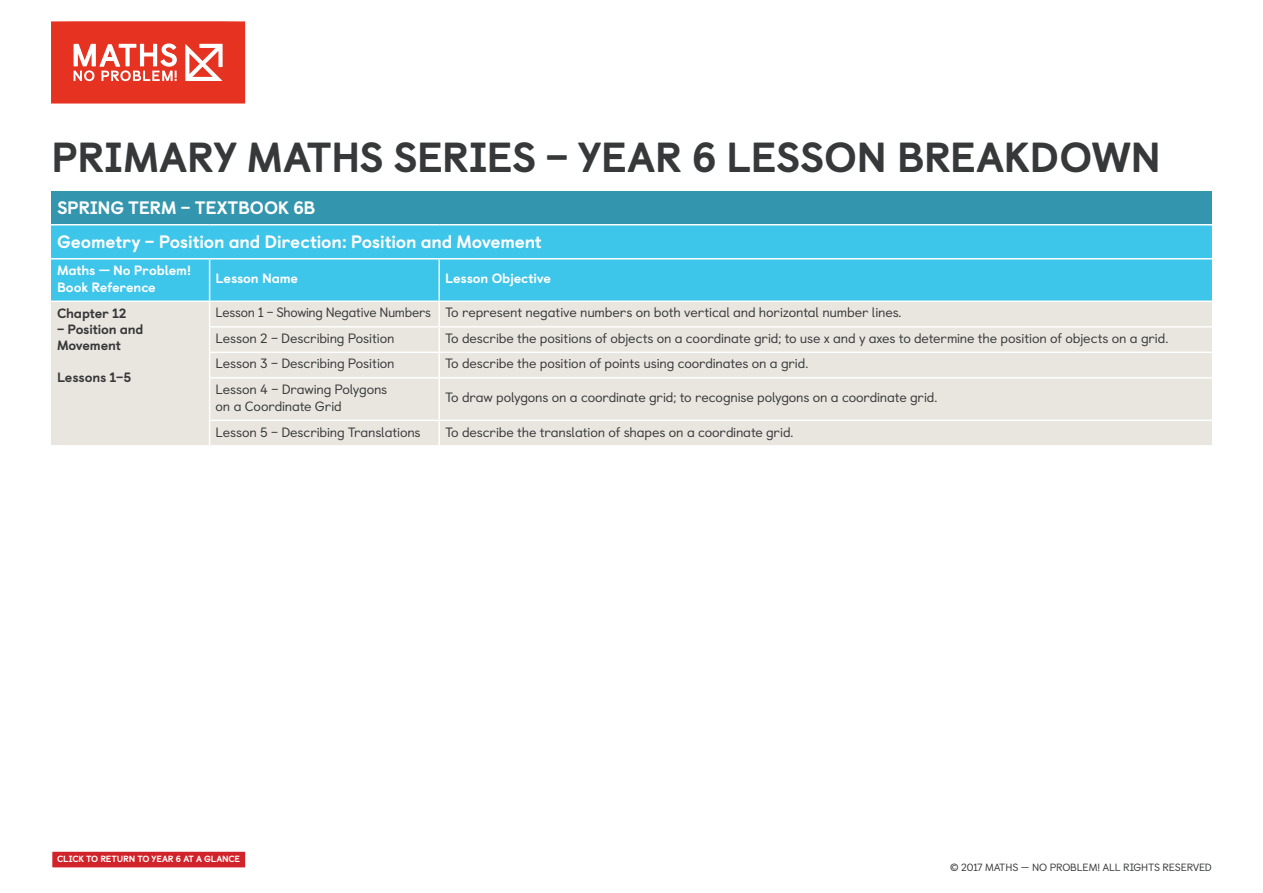
<style>
.page{position:relative;width:1263px;height:893px;background:#fff}
.page>*{position:absolute;margin:0;border:0;box-sizing:border-box;transform-origin:0 0}
.t1{font:800 42px "Castledown";letter-spacing:-.01em;color:#36383a}
.t2{font:800 18px/33.9px "Castledown";letter-spacing:-.015em;color:#fff}
.t3{font:13.5px/25.5px "Castledown";letter-spacing:-.01em;color:#36383a}
.t4{font:800 13.5px/16.2px "Castledown";letter-spacing:-.01em;color:#fff}
.t5{font:800 13.5px/16.2px "Castledown";letter-spacing:-.015em;color:#36383a}
.t6{font:10.5px "Castledown";letter-spacing:-.015em;color:#36383a}
.t7{font:800 9px "Castledown";letter-spacing:-.02em;color:#fff}
</style>
<div class="page">
<svg style="left:51px;top:21px;width:194px;height:83px;background:#e95243"></svg>
<div style="left:52px;top:851px;width:194px;height:17px;background:#d1232a"></div>
<div style="left:51px;top:850px;width:195px;height:19px;border:1px solid #fff"></div>
<div style="left:51px;top:191px;width:1161px;height:34px;background:#3496ae"></div>
<div style="left:51px;top:225px;width:1161px;height:76px;background:#3ec5ea"></div>
<div style="left:51px;top:302px;width:1161px;height:143px;background:#e9e5df"></div>
<hr style="left:51px;top:224px;width:159px;height:1px;background:#fff">
<hr style="left:210px;top:224px;width:229px;height:1px;background:#fff">
<hr style="left:439px;top:224px;width:773px;height:1px;background:#fff">
<hr style="left:210px;top:258px;width:229px;height:1px;background:#fff">
<hr style="left:439px;top:258px;width:773px;height:1px;background:#fff">
<hr style="left:438px;top:259px;width:2px;height:42px;background:#fff">
<hr style="left:438px;top:302px;width:2px;height:24px;background:#fff">
<hr style="left:439px;top:326px;width:773px;height:2px;background:#fff">
<hr style="left:209px;top:326px;width:230px;height:2px;background:#fff">
<hr style="left:438px;top:328px;width:2px;height:24px;background:#fff">
<hr style="left:209px;top:352px;width:230px;height:1px;background:#fff">
<hr style="left:439px;top:352px;width:773px;height:1px;background:#fff">
<hr style="left:438px;top:353px;width:2px;height:24px;background:#fff">
<hr style="left:438px;top:379px;width:2px;height:41px;background:#fff">
<hr style="left:438px;top:421px;width:2px;height:24px;background:#fff">
<hr style="left:209px;top:377px;width:230px;height:2px;background:#fff">
<hr style="left:439px;top:377px;width:773px;height:2px;background:#fff">
<hr style="left:209px;top:420px;width:230px;height:1px;background:#fff">
<hr style="left:439px;top:420px;width:773px;height:1px;background:#fff">
<hr style="left:51px;top:258px;width:159px;height:1px;background:#fff">
<hr style="left:209px;top:259px;width:1px;height:42px;background:#fff">
<svg style="left:209px;top:302px;width:1px;height:75px"></svg>
<hr style="left:209px;top:379px;width:1px;height:41px;background:#fff">
<svg style="left:209px;top:421px;width:1px;height:24px"></svg>
<h1 class="t1" style="left:51px;top:123px;width:1111px">PRIMARY MATHS SERIES – YEAR 6 LESSON BREAKDOWN</h1>
<h2 class="t2" style="left:57px;top:189px;width:486px">SPRING TERM – TEXTBOOK 6B<br>Geometry – Position and Direction: Position and Movement</h2>
<p class="t4" style="left:57px;top:261px;width:136px">Maths — No Problem!<br>Book Reference</p>
<p class="t4" style="left:216px;top:269px;width:84px">Lesson Name</p>
<p class="t4" style="left:445px;top:269px;width:107px">Lesson Objective</p>
<p class="t5" style="left:57px;top:304px;width:71px">Chapter 12</p>
<p class="t5" style="left:57px;top:320px;width:88px">– Position and<br>Movement</p>
<p class="t5" style="left:57px;top:368px;width:76px">Lessons 1–5</p>
<p class="t3" style="left:216px;top:299px;width:687px">Lesson 1 – Showing Negative Numbers To represent negative numbers on both vertical and horizontal number lines.<br>Lesson 2 – Describing Position</p>
<p class="t3" style="left:445px;top:324px;width:725px">To describe the positions of objects on a coordinate grid; to use x and y axes to determine the position of objects on a grid.</p>
<p class="t3" style="left:216px;top:350px;width:181px">Lesson 3 – Describing Position</p>
<p class="t3" style="left:445px;top:350px;width:365px">To describe the position of points using coordinates on a grid.</p>
<p class="t3" style="left:216px;top:380px;width:173px;line-height:16.2px">Lesson 4 – Drawing Polygons on a Coordinate Grid</p>
<p class="t3" style="left:445px;top:384px;width:494px">To draw polygons on a coordinate grid; to recognise polygons on a coordinate grid.</p>
<p class="t3" style="left:216px;top:418px;width:207px">Lesson 5 – Describing Translations</p>
<p class="t3" style="left:445px;top:418px;width:350px">To describe the translation of shapes on a coordinate grid.</p>
<p class="t7" style="left:57px;top:852px;width:184px">CLICK TO RETURN TO YEAR 6 AT A GLANCE</p>
<p class="t6" style="left:950px;top:859px;width:263px">© 2017 MATHS – NO PROBLEM! ALL RIGHTS RESERVED</p>
</div>
